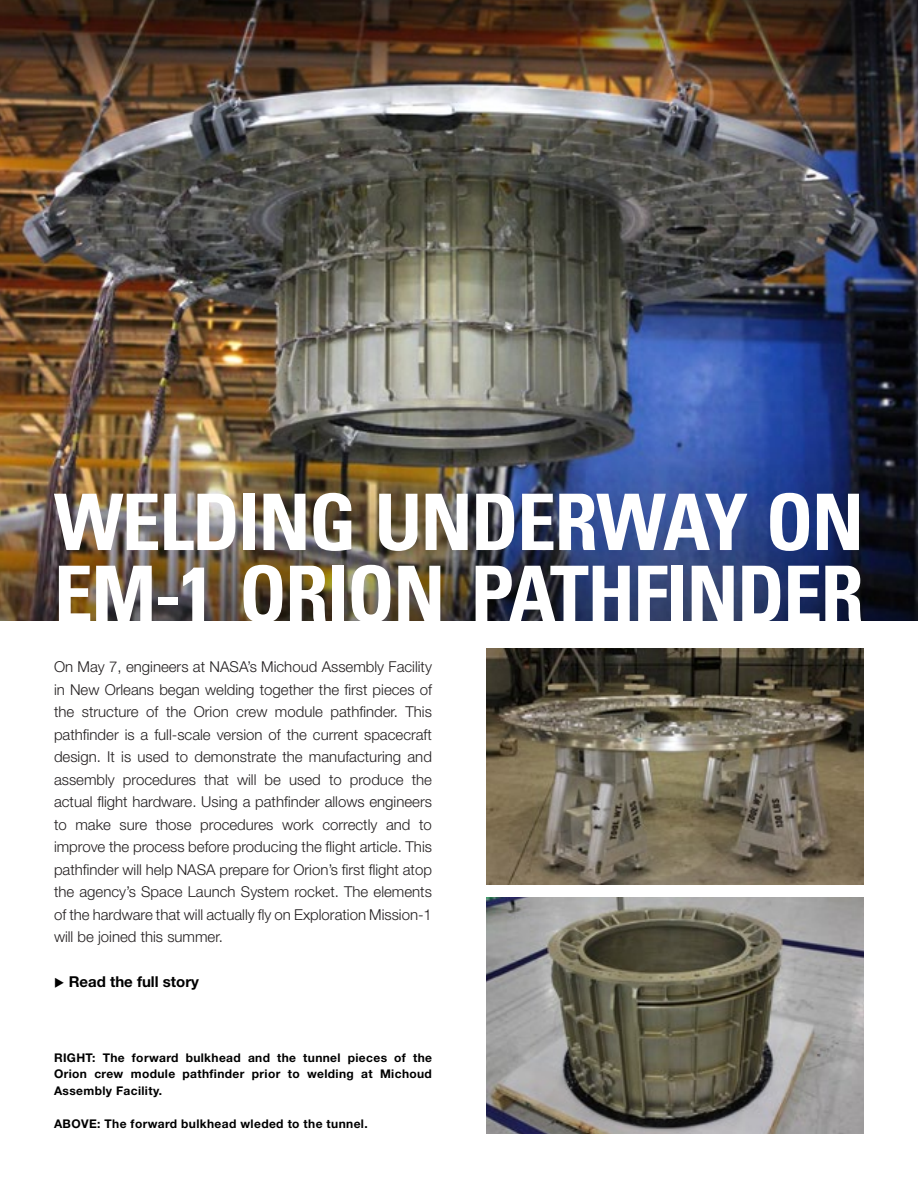
<style>
.page{position:relative;width:918px;height:1188px;background:#fff}
.page>*{position:absolute;margin:0;border:0;box-sizing:border-box;transform-origin:0 0}
.t1{font:700 condensed 78px/72px "Univers LT Std";letter-spacing:-.02em;color:#fff}
.t2{font:300 15px/22.5px "Helvetica Neue LT Std";color:#231f20;text-align:justify}
.t3{font:700 15px "Helvetica Neue LT Std";color:#000}
.t4{font:700 12px/16.5px "Helvetica Neue LT Std";letter-spacing:.03em;color:#000;text-align:justify}
</style>
<div class="page">
<img style="left:0;top:0;width:918px;height:621px">
<img style="left:486px;top:648px;width:378px;height:236px">
<img style="left:486px;top:898px;width:378px;height:236px">
<p class="t1" style="left:54px;top:486px;width:812px">WELDING UNDERWAY ON<br>EM-1 ORION PATHFINDER</p>
<p class="t2" style="left:54px;top:655px;width:380px">On May 7, engineers at NASA’s Michoud Assembly Facility in New Orleans began welding together the first pieces of the structure of the Orion crew module pathfinder. This pathfinder is a full-scale version of the current spacecraft design. It is used to demonstrate the manufacturing and assembly procedures that will be used to produce the actual flight hardware. Using a pathfinder allows engineers to make sure those procedures work correctly and to improve the process before producing the flight article. This pathfinder will help NASA prepare for Orion’s first flight atop the agency’s Space Launch System rocket. The elements of the hardware that will actually fly on Exploration Mission-1 will be joined this summer.</p>
<p class="t3" style="left:54px;top:973px;width:146px">◆ Read the full story</p>
<p class="t4" style="left:54px;top:1049px;width:380px">RIGHT: The forward bulkhead and the tunnel pieces of the Orion crew module pathfinder prior to welding at Michoud Assembly Facility.</p>
<p class="t4" style="left:54px;top:1115px;width:315px">ABOVE: The forward bulkhead wleded to the tunnel.</p>
</div>
